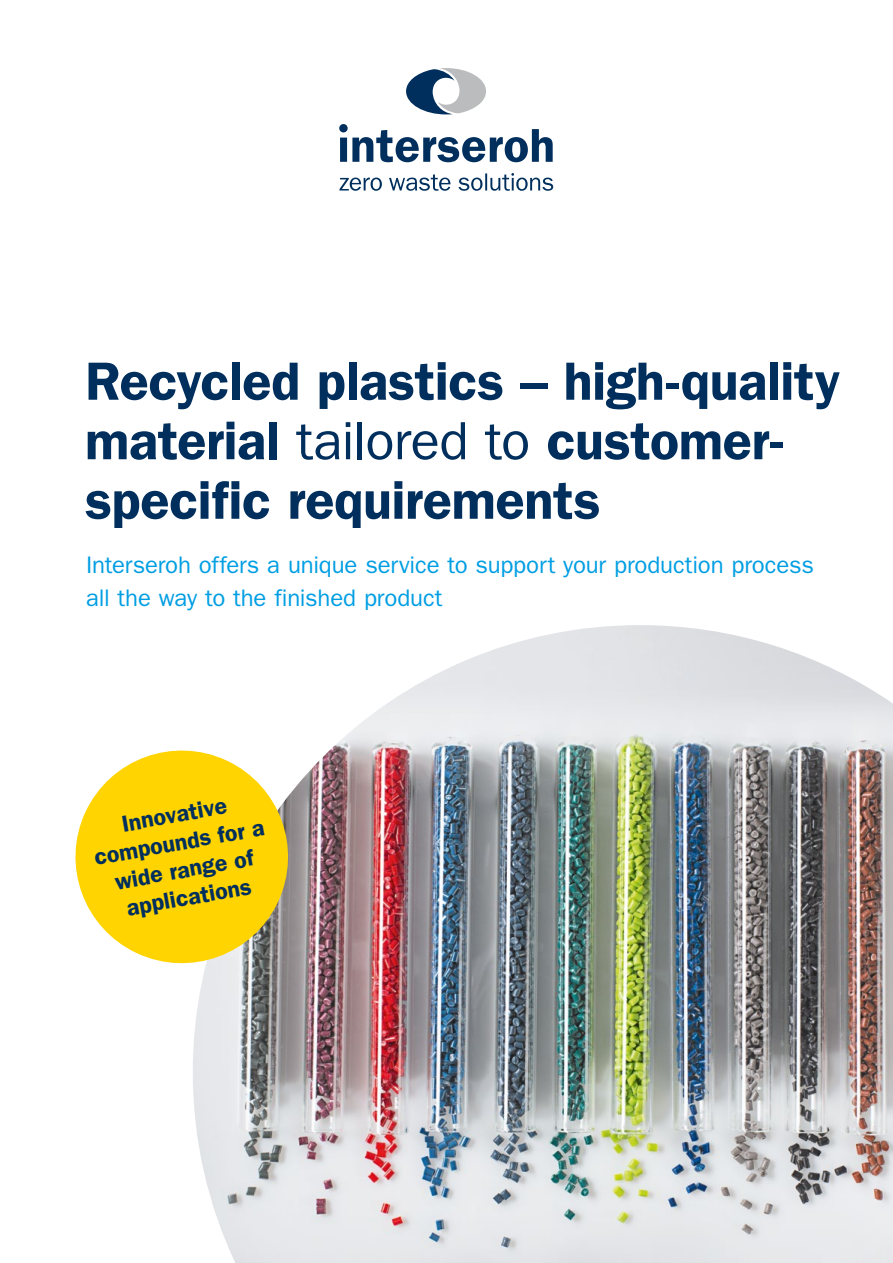
<style>
.page{position:relative;width:893px;height:1263px;background:#fff}
.page>*{position:absolute;margin:0;border:0;box-sizing:border-box;transform-origin:0 0}
.t1{font:600 54px/59.6px "ITC Franklin Gothic Std";letter-spacing:-.01em;color:#002f5d}
.t2{font:24px/33px "ITC Franklin Gothic Std";letter-spacing:-.005em;color:#009ee3}
.t3{font:600 23.25px/27.9px "ITC Franklin Gothic Std";color:#002f5d;text-align:center}
.s1{font-weight:400}
</style>
<div class="page">
<svg style="left:389px;top:174px;width:62px;height:17px"></svg>
<svg style="left:340px;top:178px;width:42px;height:13px"></svg>
<svg style="left:459px;top:173px;width:94px;height:18px"></svg>
<svg style="left:339px;top:124px;width:214px;height:38px"></svg>
<svg style="left:406px;top:68px;width:80px;height:46px"></svg>
<img style="left:193px;top:625px;width:700px;height:638px">
<svg style="left:75px;top:736px;width:228px;height:242px;fill:#ffd400"></svg>
<h1 class="t1" style="left:85px;top:351px;width:757px">Recycled plastics – high-quality material <span class="s1">tailored to</span> customer&shy;specific requirements</h1>
<p class="t2" style="left:86px;top:548px;width:729px">Interseroh offers a unique service to support your production process all the way to the finished product</p>
<p class="t3" style="left:87px;top:816px;width:174px;rotate:-10deg">Innovative compounds for a wide range of applications</p>
</div>
